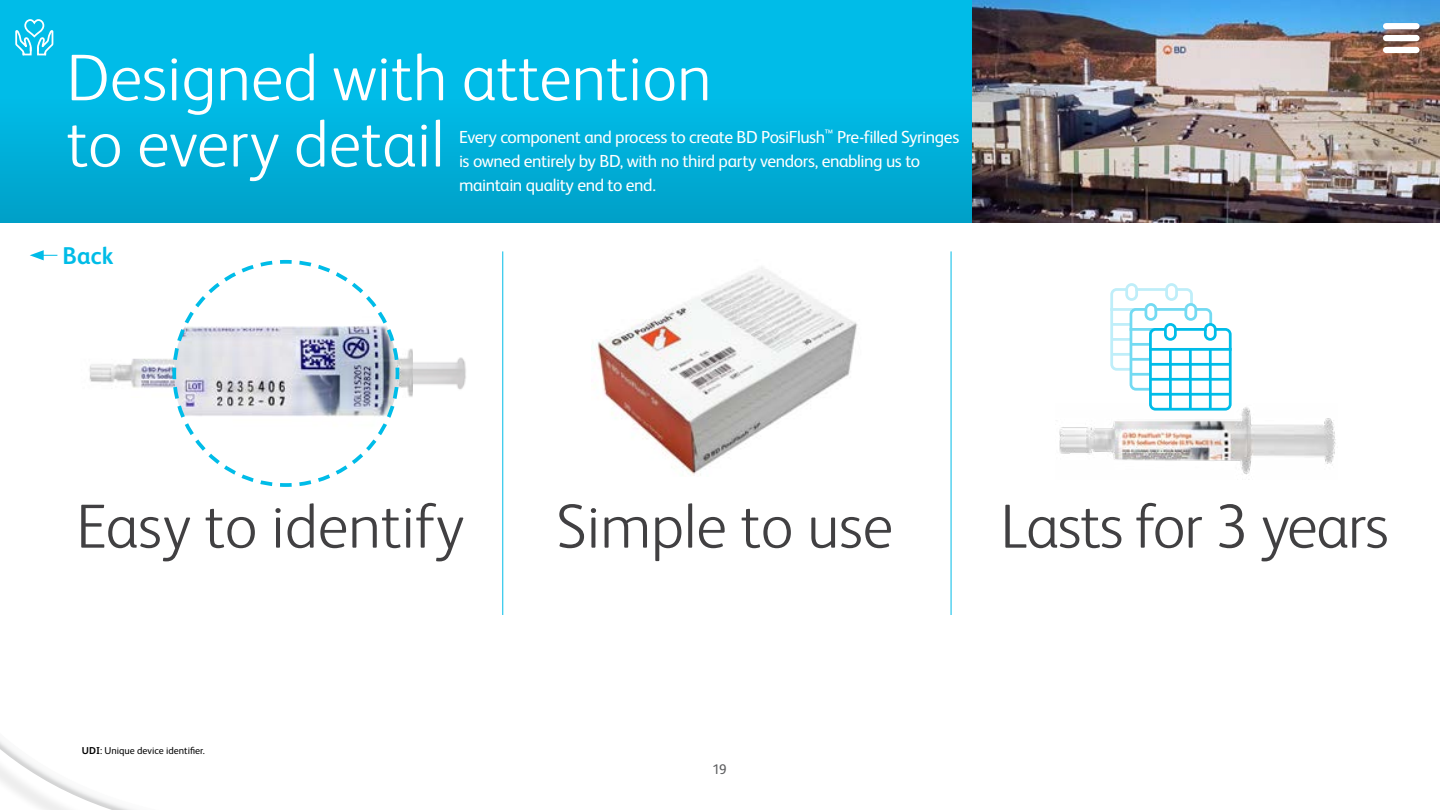
<style>
.page{position:relative;width:1440px;height:810px;background:#fff}
.page>*{position:absolute;margin:0;border:0;box-sizing:border-box;transform-origin:0 0}
.t1{font:300 66.25px/66.2px "FS Albert Pro";color:#fff}
.t2{font:300 62.5px "FS Albert Pro";color:#414042}
.t3{font:700 24.25px "FS Albert Pro";color:#00bce7}
.t4{font:17.5px/23.8px "FS Albert Pro";letter-spacing:-.025em;color:#fff}
.t5{font:14px "FS Albert Pro";color:#5f6062}
.t6{font:10px "FS Albert Pro";color:#000}
.s1{font-weight:700}
</style>
<div class="page">
<img style="left:592px;top:267px;width:266px;height:209px">
<div style="left:0;top:0;width:1440px;height:222px;background:linear-gradient(to bottom,#00c3f0,#00a5ce)"></div>
<img style="left:972px;top:0;width:468px;height:222px">
<hr style="left:502px;top:251px;width:1px;height:364px;background:#00bce8">
<hr style="left:951px;top:251px;width:1px;height:364px;background:#00bce8">
<svg style="left:14px;top:18px;width:41px;height:38px"></svg>
<img style="left:401px;top:349px;width:12px;height:48px">
<div style="left:1110px;top:288px;width:83px;height:83px;background:#fff;border:3px solid #bfeef9;border-radius:5px"></div>
<div style="left:1127px;top:285px;width:10px;height:14px;background:#fff;border-radius:5px"></div>
<div style="left:1125px;top:283px;width:13px;height:18px;border:3px solid #bfeef9;border-radius:5px"></div>
<div style="left:1167px;top:285px;width:10px;height:14px;background:#fff;border-radius:5px"></div>
<div style="left:1165px;top:283px;width:13px;height:18px;border:3px solid #bfeef9;border-radius:5px"></div>
<hr style="left:1137px;top:288px;width:30px;height:3px;background:#bfeef9">
<hr style="left:1112px;top:308px;width:80px;height:3px;background:#bfeef9">
<hr style="left:1112px;top:323px;width:80px;height:3px;background:#bfeef9">
<hr style="left:1112px;top:338px;width:80px;height:3px;background:#bfeef9">
<hr style="left:1112px;top:353px;width:80px;height:3px;background:#bfeef9">
<div style="left:1130px;top:308px;width:82px;height:83px;background:#fff;border:3px solid #73daf2;border-radius:5px"></div>
<div style="left:1146px;top:304px;width:10px;height:15px;background:#fff;border-radius:5px"></div>
<div style="left:1145px;top:303px;width:12px;height:18px;border:3px solid #73daf2;border-radius:5px"></div>
<div style="left:1186px;top:304px;width:10px;height:15px;background:#fff;border-radius:5px"></div>
<div style="left:1184px;top:303px;width:13px;height:18px;border:3px solid #73daf2;border-radius:5px"></div>
<hr style="left:1156px;top:308px;width:30px;height:3px;background:#73daf2">
<hr style="left:1131px;top:328px;width:80px;height:3px;background:#73daf2">
<hr style="left:1131px;top:343px;width:80px;height:3px;background:#73daf2">
<hr style="left:1131px;top:358px;width:80px;height:3px;background:#73daf2">
<hr style="left:1131px;top:373px;width:80px;height:3px;background:#73daf2">
<div style="left:1149px;top:328px;width:83px;height:83px;background:#fff;border:3px solid #00bce8;border-radius:5px"></div>
<div style="left:1165px;top:324px;width:10px;height:15px;background:#fff;border-radius:5px"></div>
<div style="left:1164px;top:323px;width:13px;height:18px;border:3px solid #00bce8;border-radius:5px"></div>
<div style="left:1205px;top:324px;width:10px;height:15px;background:#fff;border-radius:5px"></div>
<div style="left:1204px;top:323px;width:13px;height:18px;border:3px solid #00bce8;border-radius:5px"></div>
<hr style="left:1175px;top:328px;width:30px;height:3px;background:#00bce8">
<hr style="left:1150px;top:348px;width:80px;height:3px;background:#00bce8">
<hr style="left:1189px;top:349px;width:3px;height:60px;background:#00bce8">
<hr style="left:1169px;top:349px;width:3px;height:60px;background:#00bce8">
<hr style="left:1209px;top:349px;width:3px;height:60px;background:#00bce8">
<hr style="left:1150px;top:363px;width:80px;height:3px;background:#00bce8">
<hr style="left:1150px;top:378px;width:80px;height:3px;background:#00bce8">
<hr style="left:1150px;top:393px;width:80px;height:3px;background:#00bce8">
<img style="left:1059px;top:404px;width:277px;height:71px">
<div style="left:1386px;top:35px;width:31px;height:6px;background:#fff"></div>
<div style="left:1386px;top:23px;width:31px;height:6px;background:#fff"></div>
<div style="left:1386px;top:47px;width:31px;height:6px;background:#fff"></div>
<svg style="left:30px;top:250px;width:27px;height:10px"></svg>
<img style="left:89px;top:358px;width:81px;height:30px">
<svg style="left:170px;top:259px;width:231px;height:228px"></svg>
<img style="left:413px;top:357px;width:53px;height:33px">
<h1 class="t1" style="left:67px;top:40px;width:647px">Designed with attention to every detail</h1>
<p class="t4" style="left:459px;top:124px;width:502px">Every component and process to create BD PosiFlush<sup>™</sup> Pre-filled Syringes is owned entirely by BD, with no third party vendors, enabling us to maintain quality end to end.</p>
<h3 class="t3" style="left:62px;top:239px;width:53px">Back</h3>
<h2 class="t2" style="left:76px;top:483px;width:389px">Easy to identify</h2>
<h2 class="t2" style="left:556px;top:483px;width:338px">Simple to use</h2>
<h2 class="t2" style="left:1001px;top:483px;width:390px">Lasts for 3 years</h2>
<p class="t6" style="left:82px;top:743px;width:124px"><span class="s1">UDI</span>: Unique device identifier.</p>
<p class="t5" style="left:712px;top:759px;width:16px">19</p>
</div>
